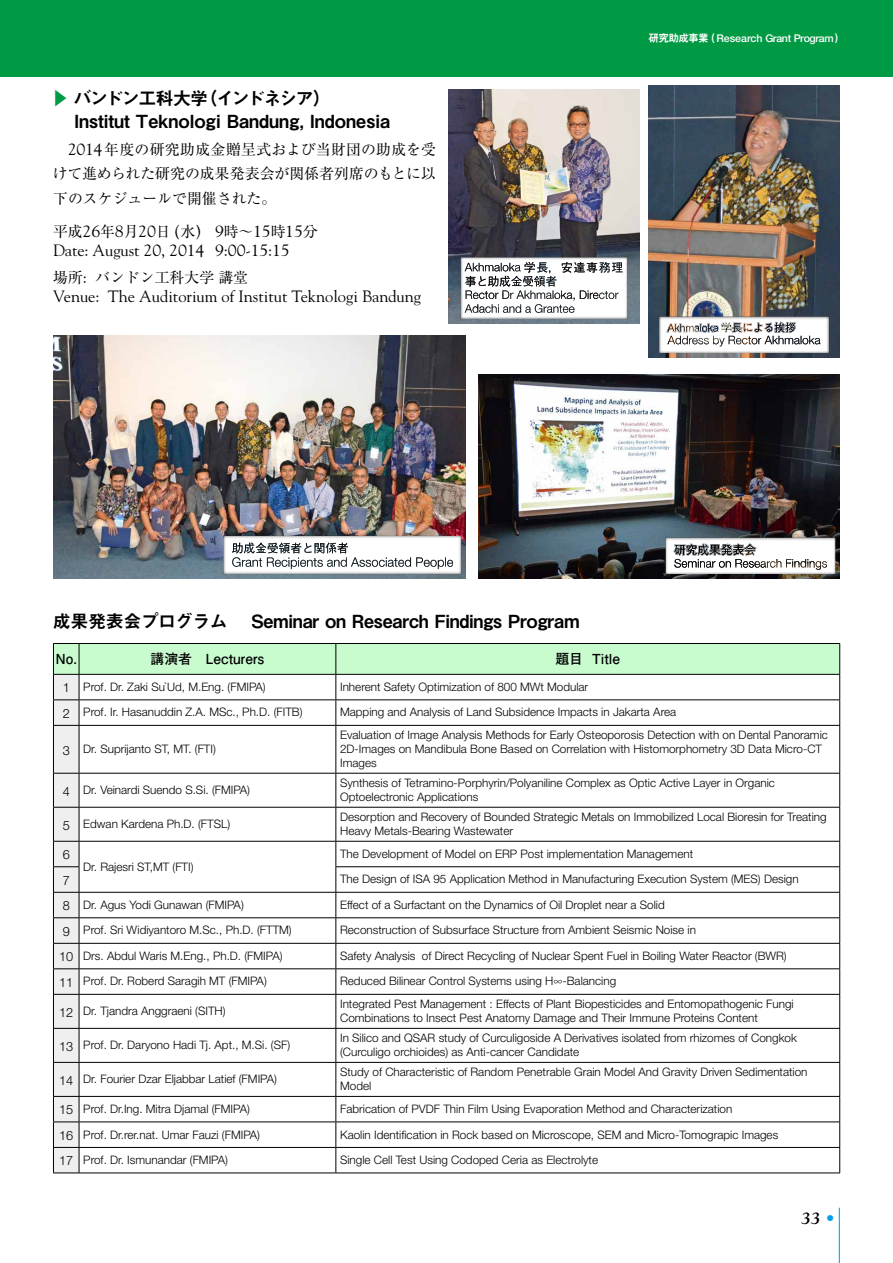
<style>
.page{position:relative;width:893px;height:1263px;background:#fff}
.page>*{position:absolute;margin:0;border:0;box-sizing:border-box;transform-origin:0 0}
.t1{font:18px/22.4px "Midashi Go Pro MB31";letter-spacing:-.01em;color:#000}
.t2{font:18px "Midashi Go Pro MB31";letter-spacing:-.035em;color:#000}
.t3{font:italic 700 16.95px "Goudy Std";color:#000}
.t4{font:16.35px/19.2px "Goudy Std";color:#000;scale:1.1 1}
.t5{font:16.35px "Goudy Std";color:#000}
.t6{font:14.85px/24.5px "Ryumin Pro";color:#000;text-align:justify}
.t7{font:700 13.8px "Futo Go B101 Pro";color:#000}
.t8{font:300 12.75px "Helvetica Neue LT Std";color:#000}
.t9{font:300 11.7px/13.8px "Helvetica Neue LT Std";color:#000}
.t10{font:500 10.65px "Helvetica Neue LT Std";letter-spacing:-.02em;color:#fff}
.s1{color:#009a44}
.s2{font-family:"Goudy Std";font-size:16.35px}
.s3{font-family:"Ryumin Pro";font-size:14.85px}
.s4{font-family:"Midashi Go Pro MB31";font-weight:400}
.s5{font-size:12.75px}
.s6{color:#00a0e9}
</style>
<div class="page">
<hr style="left:839px;top:1208px;width:1px;height:55px;background:#00a0e9">
<div style="left:0;top:0;width:893px;height:77px;background:#009a44"></div>
<svg style="left:53px;top:643px;width:787px;height:530px"></svg>
<hr style="left:79px;top:1172px;width:257px;height:1px;background:#000">
<hr style="left:336px;top:1172px;width:504px;height:1px;background:#000">
<img style="left:53px;top:336px;width:413px;height:242px">
<img style="left:478px;top:374px;width:362px;height:204px">
<img style="left:448px;top:89px;width:192px;height:234px">
<svg style="left:663px;top:535px;width:176px;height:39px"></svg>
<img style="left:648px;top:85px;width:192px;height:272px">
<svg style="left:220px;top:534px;width:246px;height:40px"></svg>
<img style="left:656px;top:314px;width:177px;height:39px">
<svg style="left:459px;top:256px;width:172px;height:64px"></svg>
<h1 class="t1" style="left:74px;top:85px;width:317px;text-indent:-23px"><span class="s1">▶</span> バンドン工科大学（インドネシア）<br>Institut Teknologi Bandung, Indonesia</h1>
<p class="t6" style="left:53px;top:136px;width:385px;text-indent:15px"><span class="s2">2014</span>年度の研究助成金贈呈式および当財団の助成を受けて進められた研究の成果発表会が関係者列席のもとに以下のスケジュールで開催された。</p>
<h3 class="t4" style="left:53px;top:221px;width:242px"><span class="s3">平成</span>26<span class="s3">年</span>8<span class="s3">月</span>20<span class="s3">日</span> (<span class="s3">水</span>) 9<span class="s3">時～</span>15<span class="s3">時</span>15<span class="s3">分<br></span>Date: August 20, 2014 9:00-15:15</h3>
<p class="t6" style="left:53px;top:265px;width:196px">場所<span class="s2">:</span> バンドン工科大学講堂</p>
<h3 class="t5" style="left:53px;top:287px;width:370px">Venue: The Auditorium of Institut Teknologi Bandung</h3>
<p class="t10" style="left:648px;top:32px;width:191px"><span class="s4">研究助成事業</span> ( Research Grant Program )</p>
<h1 class="t2" style="left:53px;top:607px;width:176px">成果発表会プログラム</h1>
<h1 class="t1" style="left:251px;top:608px;width:330px">Seminar on Research Findings Program</h1>
<p class="t7" style="left:55px;top:648px;width:23px">No.</p>
<p class="t7" style="left:151px;top:648px;width:115px">講演者　Lecturers</p>
<p class="t7" style="left:555px;top:648px;width:66px">題目 Title</p>
<p class="t9" style="left:63px;top:680px;width:204px"><span class="s5">1</span> Prof. Dr. Zaki Su`Ud, M.Eng. (FMIPA)</p>
<p class="t9" style="left:340px;top:680px;width:250px">Inherent Safety Optimization of 800 MWt Modular</p>
<p class="t9" style="left:63px;top:705px;width:241px"><span class="s5">2</span> Prof. Ir. Hasanuddin Z.A. MSc., Ph.D. (FITB)</p>
<p class="t9" style="left:340px;top:705px;width:338px">Mapping and Analysis of Land Subsidence Impacts in Jakarta Area</p>
<p class="t9" style="left:63px;top:742px;width:155px"><span class="s5">3</span> Dr. Suprijanto ST, MT. (FTI)</p>
<p class="t9" style="left:340px;top:728px;width:489px">Evaluation of Image Analysis Methods for Early Osteoporosis Detection with on Dental Panoramic<br>2D-Images on Mandibula Bone Based on Correlation with Histomorphometry 3D Data Micro-CT<br>Images</p>
<p class="t9" style="left:63px;top:783px;width:189px"><span class="s5">4</span> Dr. Veinardi Suendo S.Si. (FMIPA)</p>
<p class="t9" style="left:340px;top:776px;width:436px">Synthesis of Tetramino-Porphyrin/Polyaniline Complex as Optic Active Layer in Organic<br>Optoelectronic Applications</p>
<p class="t9" style="left:63px;top:817px;width:169px"><span class="s5">5</span> Edwan Kardena Ph.D. (FTSL)</p>
<p class="t9" style="left:340px;top:810px;width:488px">Desorption and Recovery of Bounded Strategic Metals on Immobilized Local Bioresin for Treating<br>Heavy Metals-Bearing Wastewater</p>
<p class="t8" style="left:63px;top:847px;width:9px">6</p>
<p class="t9" style="left:83px;top:859px;width:112px">Dr. Rajesri ST,MT (FTI)</p>
<p class="t9" style="left:340px;top:846px;width:355px">The Development of Model on ERP Post implementation Management</p>
<p class="t8" style="left:63px;top:872px;width:9px">7</p>
<p class="t9" style="left:340px;top:872px;width:460px">The Design of ISA 95 Application Method in Manufacturing Execution System (MES) Design</p>
<p class="t9" style="left:63px;top:897px;width:183px"><span class="s5">8</span> Dr. Agus Yodi Gunawan (FMIPA)</p>
<p class="t9" style="left:340px;top:897px;width:326px">Effect of a Surfactant on the Dynamics of Oil Droplet near a Solid</p>
<p class="t9" style="left:63px;top:923px;width:231px"><span class="s5">9</span> Prof. Sri Widiyantoro M.Sc., Ph.D. (FTTM)</p>
<p class="t9" style="left:340px;top:923px;width:357px">Reconstruction of Subsurface Structure from Ambient Seismic Noise in</p>
<p class="t9" style="left:59px;top:949px;width:225px"><span class="s5">10</span> Drs. Abdul Waris M.Eng., Ph.D. (FMIPA)</p>
<p class="t9" style="left:340px;top:949px;width:448px">Safety Analysis of Direct Recycling of Nuclear Spent Fuel in Boiling Water Reactor (BWR)</p>
<p class="t9" style="left:59px;top:974px;width:209px"><span class="s5">11</span> Prof. Dr. Roberd Saragih MT (FMIPA)</p>
<p class="t9" style="left:340px;top:974px;width:278px">Reduced Bilinear Control Systems using H∞-Balancing</p>
<p class="t9" style="left:59px;top:1004px;width:168px"><span class="s5">12</span> Dr. Tjandra Anggraeni (SITH)</p>
<p class="t9" style="left:340px;top:997px;width:455px">Integrated Pest Management : Effects of Plant Biopesticides and Entomopathogenic Fungi<br>Combinations to Insect Pest Anatomy Damage and Their Immune Proteins Content</p>
<p class="t9" style="left:59px;top:1038px;width:233px"><span class="s5">13</span> Prof. Dr. Daryono Hadi Tj. Apt., M.Si. (SF)</p>
<p class="t9" style="left:340px;top:1031px;width:458px">In Silico and QSAR study of Curculigoside A Derivatives isolated from rhizomes of Congkok (Curculigo orchioides) as Anti-cancer Candidate</p>
<p class="t9" style="left:59px;top:1072px;width:219px"><span class="s5">14</span> Dr. Fourier Dzar Eljabbar Latief (FMIPA)</p>
<p class="t9" style="left:340px;top:1065px;width:469px">Study of Characteristic of Random Penetrable Grain Model And Gravity Driven Sedimentation<br>Model</p>
<p class="t9" style="left:59px;top:1102px;width:192px"><span class="s5">15</span> Prof. Dr.Ing. Mitra Djamal (FMIPA)</p>
<p class="t9" style="left:340px;top:1102px;width:394px">Fabrication of PVDF Thin Film Using Evaporation Method and Characterization</p>
<p class="t9" style="left:59px;top:1127px;width:202px"><span class="s5">16</span> Prof. Dr.rer.nat. Umar Fauzi (FMIPA)</p>
<p class="t9" style="left:340px;top:1127px;width:440px">Kaolin Identification in Rock based on Microscope, SEM and Micro-Tomograpic Images</p>
<p class="t9" style="left:59px;top:1153px;width:170px"><span class="s5">17</span> Prof. Dr. Ismunandar (FMIPA)</p>
<p class="t9" style="left:340px;top:1153px;width:259px">Single Cell Test Using Codoped Ceria as Electrolyte</p>
<h2 class="t3" style="left:802px;top:1207px;width:35px">33 <span class="s6">•</span></h2>
</div>
